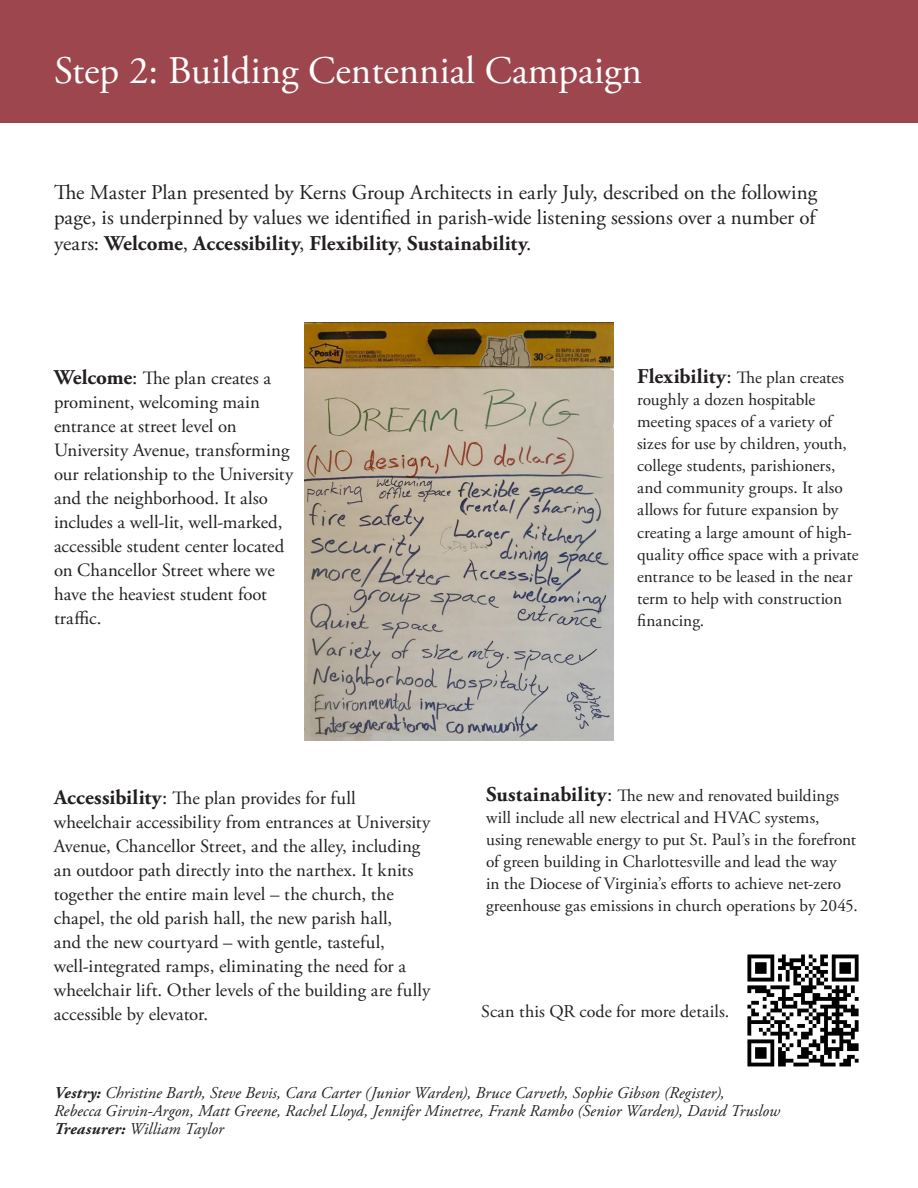
<style>
.page{position:relative;width:918px;height:1188px;background:#fff}
.page>*{position:absolute;margin:0;border:0;box-sizing:border-box;transform-origin:0 0}
.t1{font:39px "Adobe Garamond Pro";color:#fff}
.t2{font:21px/25.5px "Adobe Garamond Pro";color:#231f20;text-align:justify}
.t3{font:18.75px/24px "Adobe Garamond Pro";color:#231f20}
.t4{font:18px "Adobe Garamond Pro";color:#231f20}
.t5{font:17.25px/22px "Adobe Garamond Pro";color:#231f20}
.t6{font:italic 16.5px/18px "Adobe Garamond Pro";letter-spacing:.005em;color:#231f20}
.s1{font-weight:700}
.s2{font-weight:700;font-size:21px}
.s3{font-size:21px}
</style>
<div class="page">
<div style="left:0;top:0;width:918px;height:122px;background:#9e464d"></div>
<img style="left:304px;top:322px;width:310px;height:419px">
<img style="left:747px;top:954px;width:112px;height:113px">
<h1 class="t1" style="left:54px;top:47px;width:589px">Step 2: Building Centennial Campaign</h1>
<p class="t2" style="left:54px;top:180px;width:765px">The Master Plan presented by Kerns Group Architects in early July, described on the following page, is underpinned by values we identified in parish-wide listening sessions over a number of years: <span class="s1">Welcome</span>, <span class="s1">Accessibility</span>, <span class="s1">Flexibility</span>, <span class="s1">Sustainability</span>.</p>
<p class="t3" style="left:54px;top:367px;width:241px"><span class="s2">Welcome</span><span class="s3">:</span> The plan creates a prominent, welcoming main entrance at street level on<br>University Avenue, transforming our relationship to the University and the neighborhood. It also includes a well-lit, well-marked, accessible student center located on Chancellor Street where we have the heaviest student foot traffic.</p>
<p class="t5" style="left:637px;top:367px;width:223px"><span class="s2">Flexibility</span><span class="s3">:</span> The plan creates roughly a dozen hospitable meeting spaces of a variety of sizes for use by children, youth, college students, parishioners, and community groups. It also allows for future expansion by creating a large amount of high&shy;quality office space with a private entrance to be leased in the near term to help with construction financing.</p>
<p class="t3" style="left:54px;top:786px;width:378px"><span class="s2">Accessibility</span><span class="s3">:</span> The plan provides for full wheelchair accessibility from entrances at University Avenue, Chancellor Street, and the alley, including an outdoor path directly into the narthex. It knits together the entire main level – the church, the chapel, the old parish hall, the new parish hall,<br>and the new courtyard – with gentle, tasteful, well-integrated ramps, eliminating the need for a wheelchair lift. Other levels of the building are fully accessible by elevator.</p>
<p class="t5" style="left:486px;top:785px;width:373px"><span class="s2">Sustainability</span><span class="s3">:</span> The new and renovated buildings will include all new electrical and HVAC systems, using renewable energy to put St. Paul’s in the forefront of green building in Charlottesville and lead the way<br>in the Diocese of Virginia’s efforts to achieve net-zero greenhouse gas emissions in church operations by 2045.</p>
<p class="t4" style="left:481px;top:1000px;width:250px">Scan this QR code for more details.</p>
<p class="t6" style="left:54px;top:1084px;width:727px"><span class="s1">Vestry:</span> Christine Barth, Steve Bevis, Cara Carter (Junior Warden), Bruce Carveth, Sophie Gibson (Register),<br>Rebecca Girvin-Argon, Matt Greene, Rachel Lloyd, Jennifer Minetree, Frank Rambo (Senior Warden), David Truslow<br><span class="s1">Treasurer:</span> William Taylor</p>
</div>
